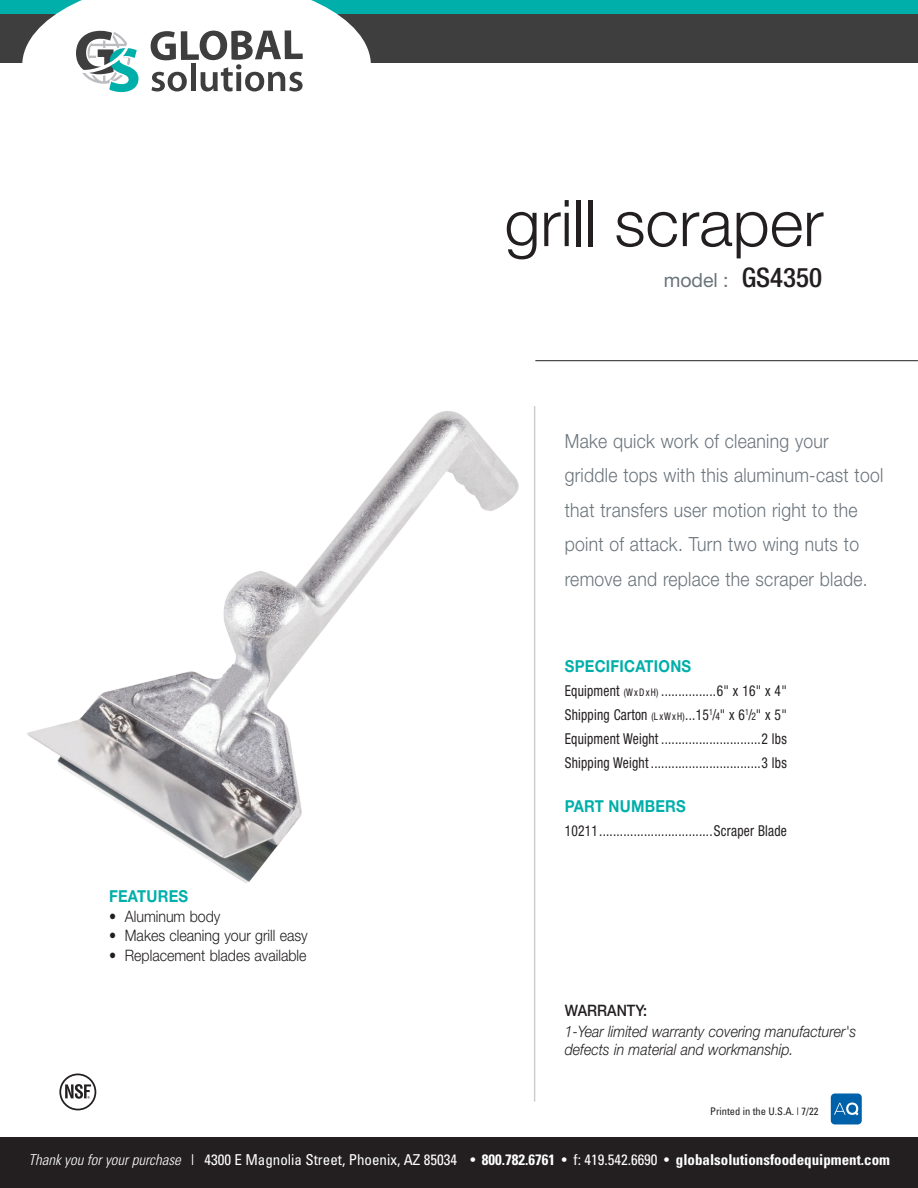
<style>
.page{position:relative;width:918px;height:1188px;background:#fff}
.page>*{position:absolute;margin:0;border:0;box-sizing:border-box;transform-origin:0 0}
.large_header{font:300 64.5px "Helvetica Neue";color:#231f20}
.opening_BIG{font:300 19.5px/34.5px "Helvetica Neue";letter-spacing:.015em;color:#6a747b;scale:.9 1}
.t1{font:19.5px "Helvetica Neue";color:#6a747b}
.t2{font:700 16.5px "Helvetica Neue";letter-spacing:.015em;color:#00afaa;scale:.9 1}
.BODY{font:italic 300 15.75px/18px "Helvetica Neue";color:#231f20;scale:.9 1}
.BODY-2{font:300 15.75px "Helvetica Neue";color:#231f20;scale:.9 1}
.BODY-3{font:500 15.75px "Helvetica Neue";color:#231f20;scale:.9 1}
.Product_body{font:condensed 15px "Helvetica Neue";letter-spacing:.015em;color:#231f20;scale:.9 1}
.t3{font:condensed 15px "Univers";color:#fff}
.t4{font:condensed 10.5px "Univers";color:#231f20}
.s1{font-weight:500;font-stretch:condensed;font-size:27px;color:#231f20}
.s2{font-size:10.5px}
.s3{font-weight:300;font-style:italic}
.s4{font-weight:700}
</style>
<div class="page">
<hr style="left:535px;top:360px;width:383px;height:1px;background:#231f20">
<div style="left:0;top:0;width:918px;height:63px;background:#3e3e3f"></div>
<div style="left:0;top:0;width:918px;height:13px;background:#00afaa"></div>
<svg style="left:22px;top:0;width:349px;height:93px;fill:#fff"></svg>
<svg style="left:151px;top:30px;width:152px;height:61px"></svg>
<svg style="left:76px;top:31px;width:62px;height:61px"></svg>
<img style="left:27px;top:411px;width:492px;height:472px">
<div style="left:0;top:1137px;width:918px;height:51px;background:#231f20"></div>
<hr style="left:534px;top:406px;width:1px;height:696px;background:#cfcecd">
<div style="left:59px;top:1074px;width:37px;height:36px;border:2px solid #231f20;border-radius:50%"></div>
<svg style="left:65px;top:1084px;width:26px;height:15px"></svg>
<div style="left:831px;top:1094px;width:31px;height:30px;background:#0061ab;border-radius:4px"></div>
<svg style="left:834px;top:1103px;width:25px;height:12px"></svg>
<p class="large_header" style="left:505px;top:184px;width:321px">grill scraper</p>
<p class="t1" style="left:664px;top:268px;width:160px">model : <span class="s1">GS4350</span></p>
<p class="opening_BIG" style="left:565px;top:423px;width:355px">Make quick work of cleaning your griddle tops with this aluminum-cast tool that transfers user motion right to the point of attack. Turn two wing nuts to remove and replace the scraper blade.</p>
<p class="t2" style="left:565px;top:656px;width:142px">SPECIFICATIONS</p>
<p class="Product_body" style="left:565px;top:682px;width:248px">Equipment <span class="s2">(W x D x H)</span> ................6" x 16" x 4"</p>
<p class="Product_body" style="left:565px;top:706px;width:248px">Shipping Carton <span class="s2">(L x W x H)</span>...15<sup>1</sup>/<span class="s2">4</span>" x 6<sup>1</sup>/<span class="s2">2</span>" x 5"</p>
<p class="Product_body" style="left:565px;top:730px;width:248px">Equipment Weight .............................2 lbs</p>
<p class="Product_body" style="left:565px;top:754px;width:248px">Shipping Weight ................................3 lbs</p>
<p class="t2" style="left:109px;top:886px;width:89px">FEATURES</p>
<p class="BODY-2" style="left:109px;top:907px;width:125px">• Aluminum body</p>
<p class="BODY-2" style="left:109px;top:926px;width:222px">• Makes cleaning your grill easy</p>
<p class="BODY-2" style="left:109px;top:946px;width:221px">• Replacement blades available</p>
<p class="t2" style="left:565px;top:796px;width:136px">PART NUMBERS</p>
<p class="Product_body" style="left:565px;top:822px;width:248px">10211.................................Scraper Blade</p>
<p class="BODY-3" style="left:565px;top:1001px;width:93px">WARRANTY:</p>
<p class="BODY" style="left:565px;top:1022px;width:325px">1-Year limited warranty covering manufacturer's defects in material and workmanship.</p>
<p class="t4" style="left:710px;top:1104px;width:110px">Printed in the U.S.A. | 7/22</p>
<p class="t3" style="left:28px;top:1150px;width:863px"><span class="s3">Thank you for your purchase</span> | 4300 E Magnolia Street, Phoenix, AZ 85034 • <span class="s4">800.782.6761</span> • f: 419.542.6690 • <span class="s4">globalsolutionsfoodequipment.com</span></p>
</div>
